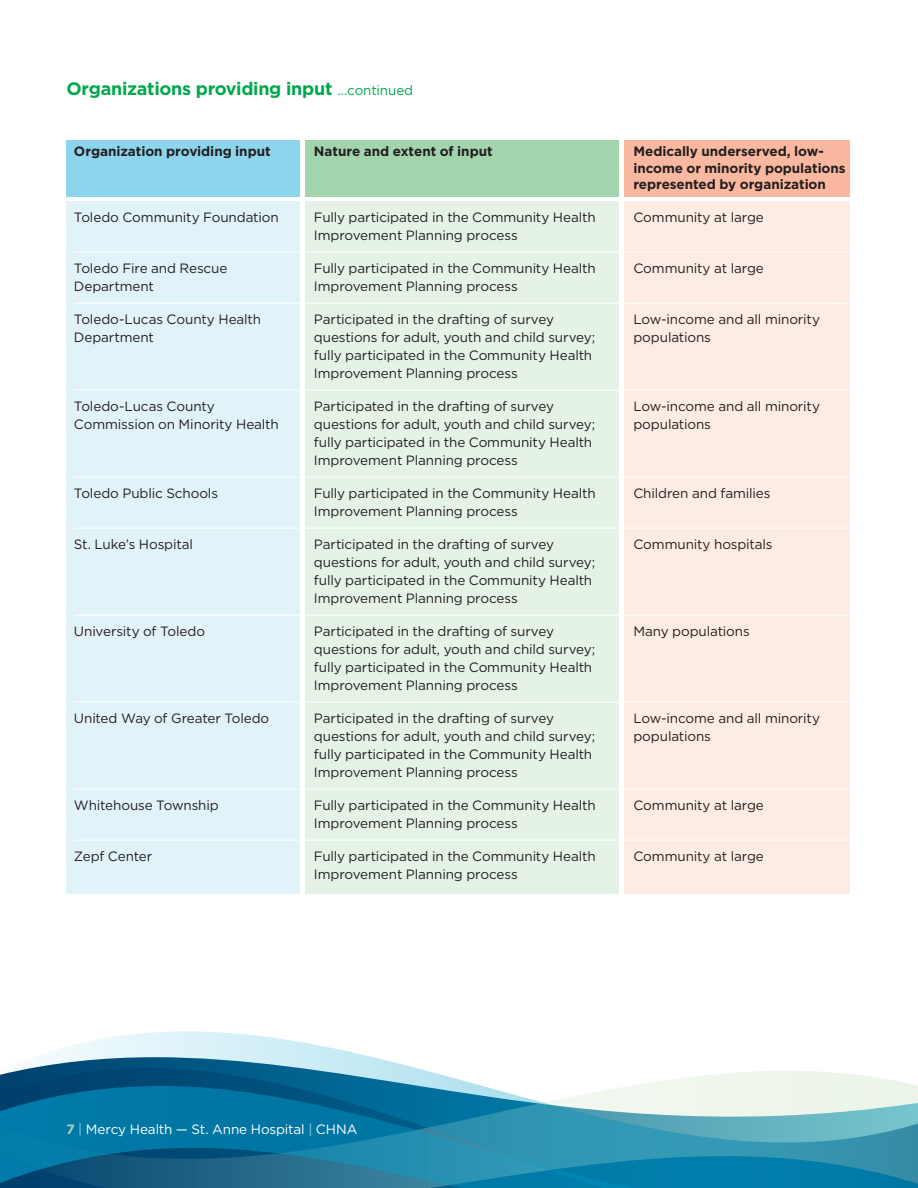
<style>
.page{position:relative;width:918px;height:1188px;background:#fff}
.page>*{position:absolute;margin:0;border:0;box-sizing:border-box;transform-origin:0 0}
.SUB_HEAD_-_left_just{font:700 18px "Gotham";letter-spacing:-.015em;color:#00a94d}
.BODY_-_left_just{font:13.5px "Gotham";letter-spacing:-.01em;color:#231f20}
.BODY_-_left_just-2{font:700 13.5px/16.5px "Gotham";letter-spacing:-.005em;color:#231f20}
.BODY_-_left_just-3{font:13.5px "Gotham";letter-spacing:-.01em;color:#fff}
.s1{font-weight:400;font-size:13.5px}
.s2{font-weight:700;color:#a2d4ae}
.s3{color:#8dd5ed}
</style>
<div class="page">
<div style="left:305px;top:201px;width:314px;height:692px;background:#e5f3e7"></div>
<div style="left:305px;top:140px;width:314px;height:57px;background:#a2d4ae"></div>
<div style="left:624px;top:201px;width:225px;height:692px;background:#fdece3"></div>
<div style="left:624px;top:140px;width:225px;height:57px;background:#fab8a0"></div>
<div style="left:66px;top:201px;width:234px;height:692px;background:#e1f3f9"></div>
<div style="left:66px;top:140px;width:234px;height:57px;background:#8dd5ed"></div>
<svg style="left:0;top:1031px;width:910px;height:53px"></svg>
<svg style="left:0;top:1084px;width:918px;height:104px;background:#338dac"></svg>
<hr style="left:74px;top:252px;width:788px;height:1px;background:#fff">
<hr style="left:74px;top:303px;width:788px;height:1px;background:#fff">
<hr style="left:74px;top:390px;width:788px;height:1px;background:#fff">
<hr style="left:74px;top:477px;width:788px;height:1px;background:#fff">
<hr style="left:74px;top:528px;width:788px;height:1px;background:#fff">
<hr style="left:74px;top:615px;width:788px;height:1px;background:#fff">
<hr style="left:74px;top:702px;width:788px;height:1px;background:#fff">
<hr style="left:74px;top:789px;width:788px;height:1px;background:#fff">
<hr style="left:74px;top:840px;width:788px;height:1px;background:#fff">
<p class="SUB_HEAD_-_left_just" style="left:66px;top:77px;width:348px">Organizations providing input <span class="s1">...continued</span></p>
<p class="BODY_-_left_just-2" style="left:74px;top:143px;width:198px">Organization providing input</p>
<p class="BODY_-_left_just-2" style="left:314px;top:143px;width:180px">Nature and extent of input</p>
<p class="BODY_-_left_just-2" style="left:633px;top:143px;width:214px">Medically underserved, low&shy;income or minority populations represented by organization</p>
<p class="BODY_-_left_just" style="left:74px;top:209px;width:206px">Toledo Community Foundation</p>
<p class="BODY_-_left_just" style="left:314px;top:209px;width:283px">Fully participated in the Community Health</p>
<p class="BODY_-_left_just" style="left:633px;top:209px;width:132px">Community at large</p>
<p class="BODY_-_left_just" style="left:314px;top:227px;width:205px">Improvement Planning process</p>
<p class="BODY_-_left_just" style="left:74px;top:260px;width:155px">Toledo Fire and Rescue</p>
<p class="BODY_-_left_just" style="left:314px;top:260px;width:283px">Fully participated in the Community Health</p>
<p class="BODY_-_left_just" style="left:633px;top:260px;width:132px">Community at large</p>
<p class="BODY_-_left_just" style="left:74px;top:278px;width:82px">Department</p>
<p class="BODY_-_left_just" style="left:314px;top:278px;width:205px">Improvement Planning process</p>
<p class="BODY_-_left_just" style="left:74px;top:311px;width:189px">Toledo-Lucas County Health</p>
<p class="BODY_-_left_just" style="left:314px;top:311px;width:242px">Participated in the drafting of survey</p>
<p class="BODY_-_left_just" style="left:633px;top:311px;width:188px">Low-income and all minority</p>
<p class="BODY_-_left_just" style="left:74px;top:329px;width:82px">Department</p>
<p class="BODY_-_left_just" style="left:314px;top:329px;width:283px">questions for adult, youth and child survey;</p>
<p class="BODY_-_left_just" style="left:633px;top:329px;width:79px">populations</p>
<p class="BODY_-_left_just" style="left:314px;top:347px;width:280px">fully participated in the Community Health</p>
<p class="BODY_-_left_just" style="left:314px;top:365px;width:205px">Improvement Planning process</p>
<p class="BODY_-_left_just" style="left:74px;top:398px;width:142px">Toledo-Lucas County</p>
<p class="BODY_-_left_just" style="left:314px;top:398px;width:242px">Participated in the drafting of survey</p>
<p class="BODY_-_left_just" style="left:633px;top:398px;width:188px">Low-income and all minority</p>
<p class="BODY_-_left_just" style="left:74px;top:416px;width:206px">Commission on Minority Health</p>
<p class="BODY_-_left_just" style="left:314px;top:416px;width:283px">questions for adult, youth and child survey;</p>
<p class="BODY_-_left_just" style="left:633px;top:416px;width:79px">populations</p>
<p class="BODY_-_left_just" style="left:314px;top:434px;width:280px">fully participated in the Community Health</p>
<p class="BODY_-_left_just" style="left:314px;top:452px;width:205px">Improvement Planning process</p>
<p class="BODY_-_left_just" style="left:74px;top:485px;width:146px">Toledo Public Schools</p>
<p class="BODY_-_left_just" style="left:314px;top:485px;width:283px">Fully participated in the Community Health</p>
<p class="BODY_-_left_just" style="left:633px;top:485px;width:139px">Children and families</p>
<p class="BODY_-_left_just" style="left:314px;top:503px;width:205px">Improvement Planning process</p>
<p class="BODY_-_left_just" style="left:74px;top:536px;width:121px">St. Luke’s Hospital</p>
<p class="BODY_-_left_just" style="left:314px;top:536px;width:242px">Participated in the drafting of survey</p>
<p class="BODY_-_left_just" style="left:633px;top:536px;width:141px">Community hospitals</p>
<p class="BODY_-_left_just" style="left:314px;top:554px;width:283px">questions for adult, youth and child survey;</p>
<p class="BODY_-_left_just" style="left:314px;top:572px;width:280px">fully participated in the Community Health</p>
<p class="BODY_-_left_just" style="left:314px;top:590px;width:205px">Improvement Planning process</p>
<p class="BODY_-_left_just" style="left:74px;top:623px;width:133px">University of Toledo</p>
<p class="BODY_-_left_just" style="left:314px;top:623px;width:242px">Participated in the drafting of survey</p>
<p class="BODY_-_left_just" style="left:633px;top:623px;width:118px">Many populations</p>
<p class="BODY_-_left_just" style="left:314px;top:641px;width:283px">questions for adult, youth and child survey;</p>
<p class="BODY_-_left_just" style="left:314px;top:659px;width:280px">fully participated in the Community Health</p>
<p class="BODY_-_left_just" style="left:314px;top:677px;width:205px">Improvement Planning process</p>
<p class="BODY_-_left_just" style="left:74px;top:710px;width:197px">United Way of Greater Toledo</p>
<p class="BODY_-_left_just" style="left:314px;top:710px;width:242px">Participated in the drafting of survey</p>
<p class="BODY_-_left_just" style="left:633px;top:710px;width:188px">Low-income and all minority</p>
<p class="BODY_-_left_just" style="left:314px;top:728px;width:283px">questions for adult, youth and child survey;</p>
<p class="BODY_-_left_just" style="left:633px;top:728px;width:79px">populations</p>
<p class="BODY_-_left_just" style="left:314px;top:746px;width:280px">fully participated in the Community Health</p>
<p class="BODY_-_left_just" style="left:314px;top:764px;width:205px">Improvement Planning process</p>
<p class="BODY_-_left_just" style="left:74px;top:797px;width:146px">Whitehouse Township</p>
<p class="BODY_-_left_just" style="left:314px;top:797px;width:283px">Fully participated in the Community Health</p>
<p class="BODY_-_left_just" style="left:633px;top:797px;width:132px">Community at large</p>
<p class="BODY_-_left_just" style="left:314px;top:815px;width:205px">Improvement Planning process</p>
<p class="BODY_-_left_just" style="left:74px;top:848px;width:80px">Zepf Center</p>
<p class="BODY_-_left_just" style="left:314px;top:848px;width:283px">Fully participated in the Community Health</p>
<p class="BODY_-_left_just" style="left:633px;top:848px;width:132px">Community at large</p>
<p class="BODY_-_left_just" style="left:314px;top:866px;width:205px">Improvement Planning process</p>
<p class="BODY_-_left_just-3" style="left:66px;top:1120px;width:293px"><span class="s2">7</span> <span class="s3">|</span> Mercy Health — St. Anne Hospital <span class="s3">|</span> CHNA</p>
</div>
